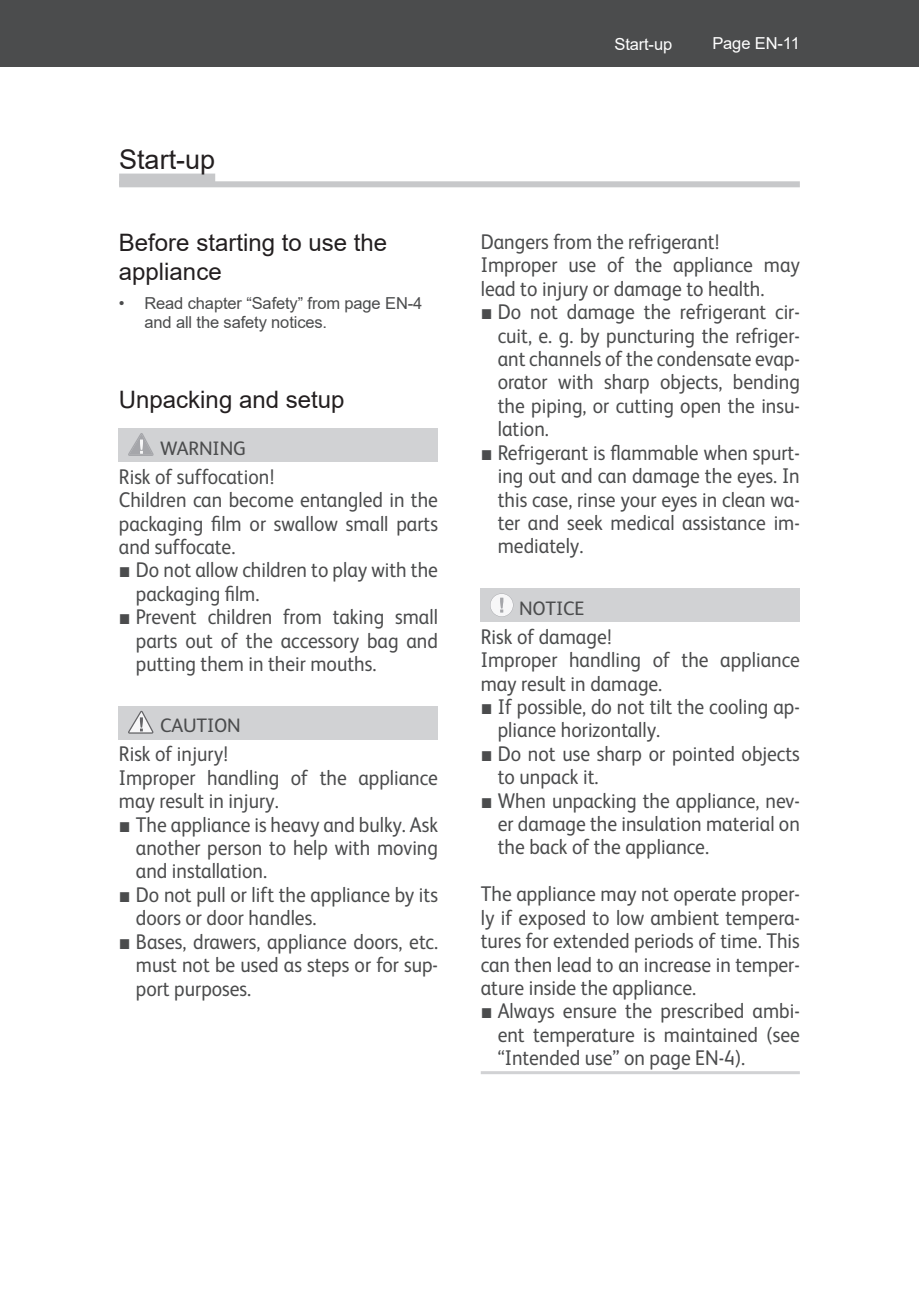
<style>
.page{position:relative;width:919px;height:1289px;background:#fff}
.page>*{position:absolute;margin:0;border:0;box-sizing:border-box;transform-origin:0 0}
.t1{font:27px "Arial";color:#231f20}
.t2{font:24px/28.8px "Arial";color:#231f20}
.t3{font:21.3px/23.4px "FS Albert";color:#4b4c4d;scale:.92 1}
.t4{font:19.5px "FS Albert";letter-spacing:-.005em;color:#4b4c4d}
.t5{font:16.5px/19.8px "Arial";letter-spacing:-.01em;color:#4b4c4d}
.t6{font:16.5px "Arial";letter-spacing:-.01em;color:#fff}
.s1{font-family:"Arial"}
</style>
<div class="page">
<div style="left:13px;top:0;width:905px;height:67px;background:#4b4c4d"></div>
<div style="left:0;top:0;width:13px;height:67px;background:#4b4c4d"></div>
<div style="left:119px;top:428px;width:319px;height:33px;background:#d1d2d4"></div>
<div style="left:119px;top:706px;width:319px;height:33px;background:#d1d2d4"></div>
<svg style="left:128px;top:433px;width:26px;height:23px"></svg>
<svg style="left:128px;top:710px;width:25px;height:23px"></svg>
<div style="left:480px;top:588px;width:319px;height:33px;background:#d1d2d4"></div>
<hr style="left:480px;top:1071px;width:319px;height:3px;background:#d1d2d4">
<svg style="left:490px;top:593px;width:23px;height:23px"></svg>
<div style="left:119px;top:173px;width:96px;height:12px;background:#c7c8ca"></div>
<div style="left:119px;top:181px;width:680px;height:6px;background:#c7c8ca"></div>
<p class="t1" style="left:119px;top:140px;width:98px">Start-up</p>
<p class="t2" style="left:119px;top:228px;width:270px">Before starting to use the appliance</p>
<p class="t5" style="left:144px;top:293px;width:279px;text-indent:-26px">• Read chapter “Safety” from page EN-4 and all the safety notices.</p>
<p class="t2" style="left:119px;top:385px;width:227px">Unpacking and setup</p>
<p class="t4" style="left:160px;top:435px;width:87px">WARNING</p>
<p class="t3" style="left:119px;top:463px;width:348px">Risk of suffocation!<br>Children can become entangled in the packaging film or swallow small parts and suffocate.</p>
<p class="t3" style="left:136px;top:557px;width:330px;text-indent:-17px"><span class="s1">■</span> Do not allow children to play with the packaging film.</p>
<p class="t3" style="left:136px;top:604px;width:330px;text-align:justify;text-indent:-17px"><span class="s1">■</span> Prevent children from taking small parts out of the accessory bag and putting them in their mouths.</p>
<p class="t4" style="left:160px;top:712px;width:82px">CAUTION</p>
<p class="t3" style="left:119px;top:741px;width:348px">Risk of injury!<br>Improper handling of the appliance may result in injury.</p>
<p class="t3" style="left:136px;top:811px;width:330px;text-align:justify;text-indent:-17px"><span class="s1">■</span> The appliance is heavy and bulky. Ask another person to help with moving and installation.</p>
<p class="t3" style="left:136px;top:881px;width:330px;text-indent:-17px"><span class="s1">■</span> Do not pull or lift the appliance by its doors or door handles.</p>
<p class="t3" style="left:136px;top:928px;width:330px;text-align:justify;text-indent:-17px"><span class="s1">■</span> Bases, drawers, appliance doors, etc. must not be used as steps or for sup&shy;port purposes.</p>
<p class="t6" style="left:614px;top:33px;width:59px">Start-up</p>
<p class="t6" style="left:712px;top:32px;width:89px">Page EN-11</p>
<p class="t3" style="left:480px;top:229px;width:348px">Dangers from the refrigerant!<br>Improper use of the appliance may lead to injury or damage to health.</p>
<p class="t3" style="left:497px;top:299px;width:330px;text-align:justify;text-indent:-17px"><span class="s1">■</span> Do not damage the refrigerant cir&shy;cuit, e. g. by puncturing the refriger&shy;ant channels of the condensate evap&shy;orator with sharp objects, bending the piping, or cutting open the insu&shy;lation.</p>
<p class="t3" style="left:497px;top:439px;width:330px;text-align:justify;text-indent:-17px"><span class="s1">■</span> Refrigerant is flammable when spurt&shy;ing out and can damage the eyes. In this case, rinse your eyes in clean wa&shy;ter and seek medical assistance im&shy;mediately.</p>
<p class="t4" style="left:519px;top:595px;width:67px">NOTICE</p>
<p class="t3" style="left:480px;top:623px;width:348px">Risk of damage!<br>Improper handling of the appliance may result in damage.</p>
<p class="t3" style="left:497px;top:694px;width:330px;text-indent:-17px"><span class="s1">■</span> If possible, do not tilt the cooling ap&shy;pliance horizontally.</p>
<p class="t3" style="left:497px;top:740px;width:330px;text-indent:-17px"><span class="s1">■</span> Do not use sharp or pointed objects to unpack it.</p>
<p class="t3" style="left:497px;top:787px;width:330px;text-align:justify;text-indent:-17px"><span class="s1">■</span> When unpacking the appliance, nev&shy;er damage the insulation material on the back of the appliance.</p>
<p class="t3" style="left:480px;top:881px;width:348px;text-align:justify">The appliance may not operate proper&shy;ly if exposed to low ambient tempera&shy;tures for extended periods of time. This can then lead to an increase in temper&shy;ature inside the appliance.</p>
<p class="t3" style="left:497px;top:998px;width:330px;text-align:justify;text-indent:-17px"><span class="s1">■</span> Always ensure the prescribed ambi&shy;ent temperature is maintained (see “Intended use” on page EN-4).</p>
</div>
